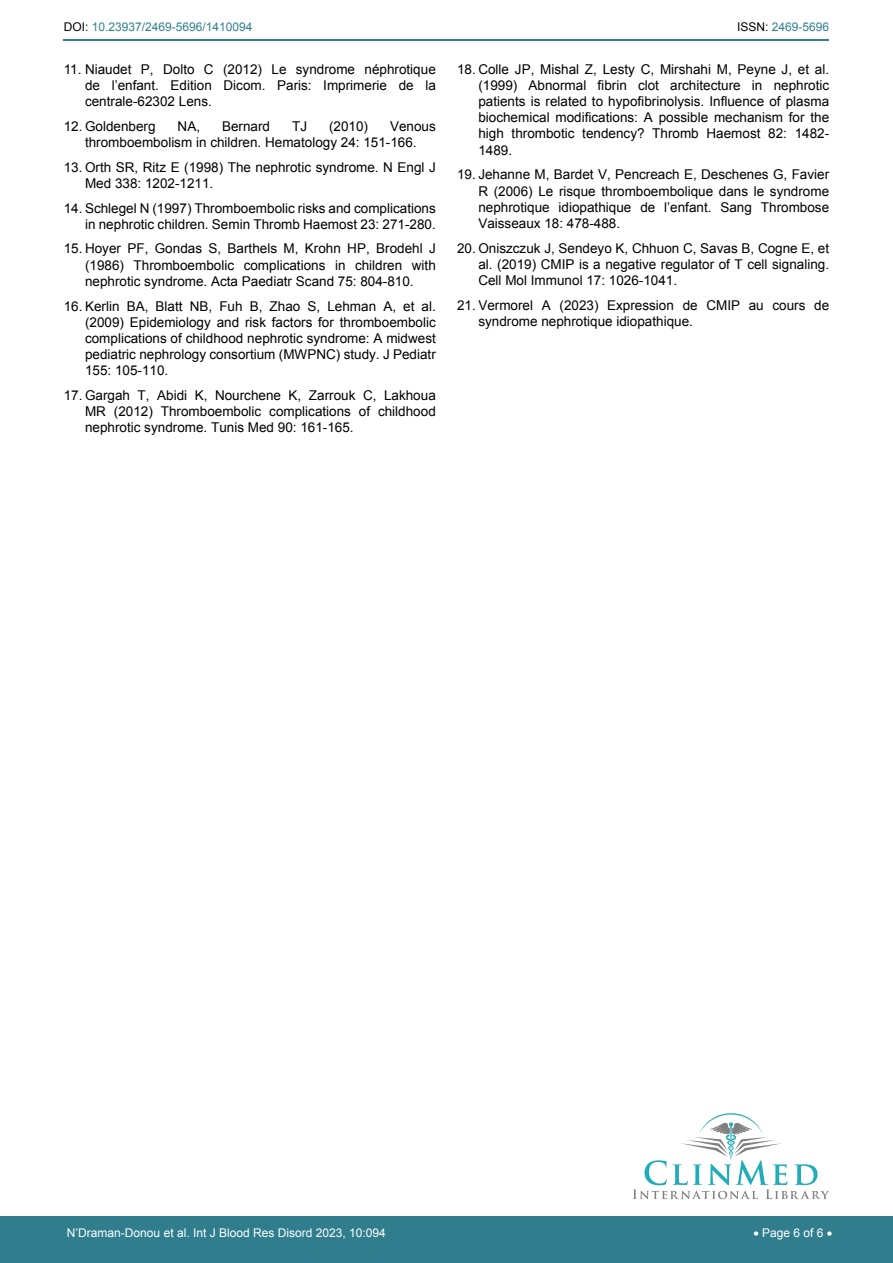
<style>
.page{position:relative;width:893px;height:1263px;background:#fff}
.page>*{position:absolute;margin:0;border:0;box-sizing:border-box;transform-origin:0 0}
.t1{font:13.5px/16.2px "Arial";color:#000;text-align:justify}
.t2{font:12px "Arial";color:#fff}
.t3{font:12px "Arial";color:#30808d}
.s1{color:#000}
</style>
<div class="page">
<hr style="left:64px;top:40px;width:765px;height:1px;background:#30808d">
<div style="left:0;top:1217px;width:893px;height:46px;background:#307d8d"></div>
<svg style="left:633px;top:1113px;width:196px;height:86px"></svg>
<p class="t3" style="left:64px;top:19px;width:190px"><span class="s1">DOI:</span> 10.23937/2469-5696/1410094</p>
<p class="t3" style="left:737px;top:19px;width:94px"><span class="s1">ISSN:</span> 2469-5696</p>
<p class="t1" style="left:85px;top:61px;width:352px;text-indent:-21px">11. Niaudet P, Dolto C (2012) Le syndrome néphrotique de l’enfant. Edition Dicom. Paris: Imprimerie de la centrale-62302 Lens.</p>
<p class="t1" style="left:64px;top:118px;width:93px">12. Goldenberg</p>
<p class="t1" style="left:178px;top:118px;width:24px">NA,</p>
<p class="t1" style="left:222px;top:118px;width:50px">Bernard</p>
<p class="t1" style="left:292px;top:118px;width:16px">TJ</p>
<p class="t1" style="left:329px;top:118px;width:41px">(2010)</p>
<p class="t1" style="left:85px;top:118px;width:352px;text-indent:305px">Venous thromboembolism in children. Hematology 24: 151-166.</p>
<p class="t1" style="left:85px;top:159px;width:352px;text-indent:-21px">13. Orth SR, Ritz E (1998) The nephrotic syndrome. N Engl J<br>Med 338: 1202-1211.</p>
<p class="t1" style="left:64px;top:200px;width:374px;text-align:right">14. Schlegel N (1997) Thromboembolic risks and complications in nephrotic children. Semin Thromb Haemost 23: 271-280.</p>
<p class="t1" style="left:85px;top:241px;width:352px;text-indent:-21px">15. Hoyer PF, Gondas S, Barthels M, Krohn HP, Brodehl J (1986) Thromboembolic complications in children with nephrotic syndrome. Acta Paediatr Scand 75: 804-810.</p>
<p class="t1" style="left:85px;top:298px;width:352px;text-indent:-21px">16. Kerlin BA, Blatt NB, Fuh B, Zhao S, Lehman A, et al. (2009) Epidemiology and risk factors for thromboembolic complications of childhood nephrotic syndrome: A midwest pediatric nephrology consortium (MWPNC) study. J Pediatr 155: 105-110.</p>
<p class="t1" style="left:85px;top:387px;width:352px;text-indent:-21px">17. Gargah T, Abidi K, Nourchene K, Zarrouk C, Lakhoua MR (2012) Thromboembolic complications of childhood nephrotic syndrome. Tunis Med 90: 161-165.</p>
<p class="t1" style="left:478px;top:61px;width:352px;text-indent:-21px">18. Colle JP, Mishal Z, Lesty C, Mirshahi M, Peyne J, et al. (1999) Abnormal fibrin clot architecture in nephrotic patients is related to hypofibrinolysis. Influence of plasma biochemical modifications: A possible mechanism for the high thrombotic tendency? Thromb Haemost 82: 1482- 1489.</p>
<p class="t1" style="left:478px;top:167px;width:352px;text-indent:-21px">19. Jehanne M, Bardet V, Pencreach E, Deschenes G, Favier R (2006) Le risque thromboembolique dans le syndrome nephrotique idiopathique de l’enfant. Sang Thrombose Vaisseaux 18: 478-488.</p>
<p class="t1" style="left:478px;top:240px;width:352px;text-indent:-21px">20. Oniszczuk J, Sendeyo K, Chhuon C, Savas B, Cogne E, et al. (2019) CMIP is a negative regulator of T cell signaling.<br>Cell Mol Immunol 17: 1026-1041.</p>
<p class="t1" style="left:478px;top:297px;width:352px;text-indent:-21px">21. Vermorel A (2023) Expression de CMIP au cours de syndrome nephrotique idiopathique.</p>
<p class="t2" style="left:67px;top:1225px;width:320px">N’Draman-Donou et al. Int J Blood Res Disord 2023, 10:094</p>
<p class="t2" style="left:754px;top:1225px;width:80px">• Page 6 of 6 •</p>
</div>
